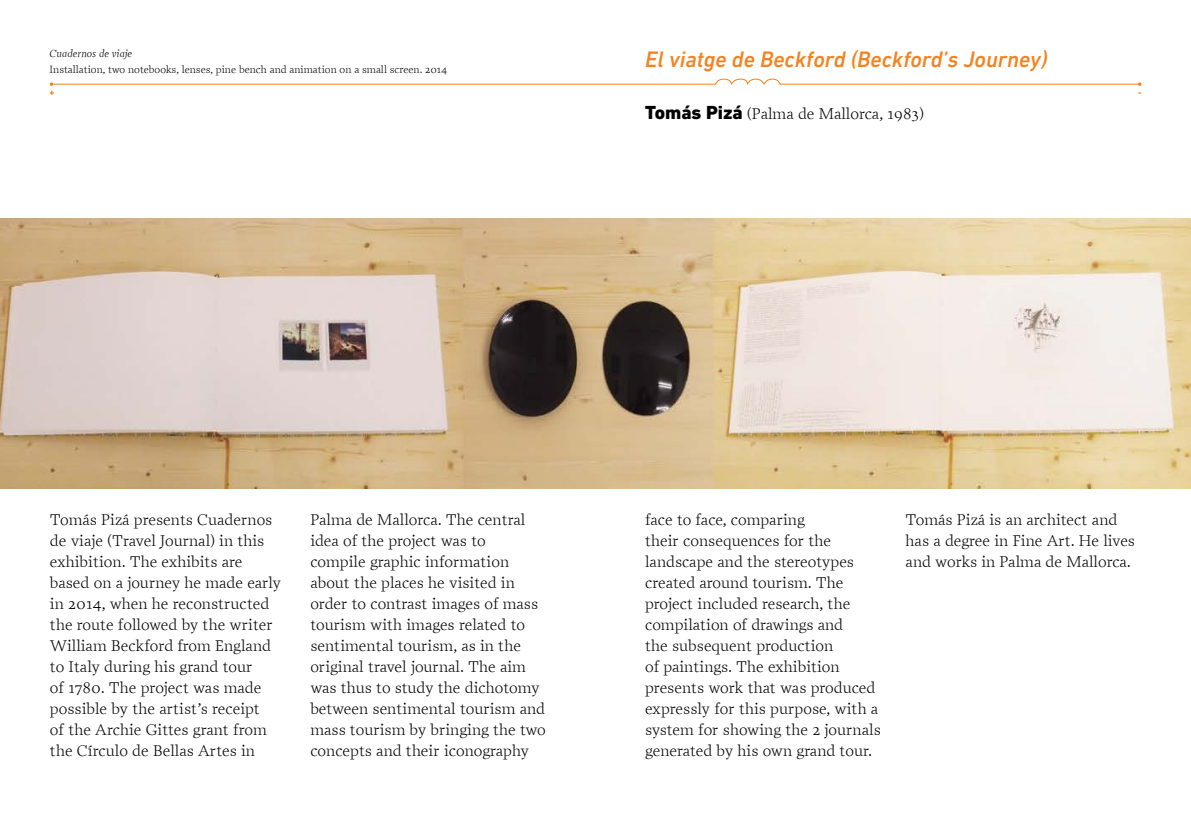
<style>
.page{position:relative;width:1191px;height:819px;background:#fff}
.page>*{position:absolute;margin:0;border:0;box-sizing:border-box;transform-origin:0 0}
.t1{font:italic 500 22.75px "DIN Next LT Pro";color:#f58220}
.t2{font:300 15.75px/21px "Prensa";color:#000}
.t3{font:300 10.5px "Prensa";color:#000}
.t4{font:italic 300 10.5px "Prensa";color:#000}
.s1{font-family:"DIN Next LT Pro";font-weight:800;font-size:19.25px}
</style>
<div class="page">
<img style="left:0;top:218px;width:1191px;height:270px">
<svg style="left:50px;top:78px;width:1091px;height:17px"></svg>
<p class="t4" style="left:50px;top:47px;width:84px">Cuadernos de viaje</p>
<p class="t3" style="left:50px;top:63px;width:399px">Installation, two notebooks, lenses, pine bench and animation on a small screen. 2014</p>
<h1 class="t1" style="left:645px;top:46px;width:404px">El viatge de Beckford (Beckford’s Journey)</h1>
<p class="t2" style="left:645px;top:103px;width:280px"><span class="s1">Tomás Pizá</span> (Palma de Mallorca, 1983)</p>
<p class="t2" style="left:50px;top:509px;width:232px">Tomás Pizá presents Cuadernos de viaje (Travel Journal) in this exhibition. The exhibits are based on a journey he made early in 2014, when he reconstructed the route followed by the writer<br>William Beckford from England to Italy during his grand tour<br>of 1780. The project was made possible by the artist’s receipt<br>of the Archie Gittes grant from the Círculo de Bellas Artes in</p>
<p class="t2" style="left:310px;top:509px;width:237px">Palma de Mallorca. The central idea of the project was to<br>compile graphic information about the places he visited in order to contrast images of mass tourism with images related to sentimental tourism, as in the original travel journal. The aim was thus to study the dichotomy between sentimental tourism and mass tourism by bringing the two concepts and their iconography</p>
<p class="t2" style="left:645px;top:509px;width:237px">face to face, comparing<br>their consequences for the landscape and the stereotypes created around tourism. The project included research, the compilation of drawings and<br>the subsequent production<br>of paintings. The exhibition presents work that was produced expressly for this purpose, with a system for showing the 2 journals generated by his own grand tour.</p>
<p class="t2" style="left:905px;top:509px;width:231px">Tomás Pizá is an architect and has a degree in Fine Art. He lives and works in Palma de Mallorca.</p>
</div>
